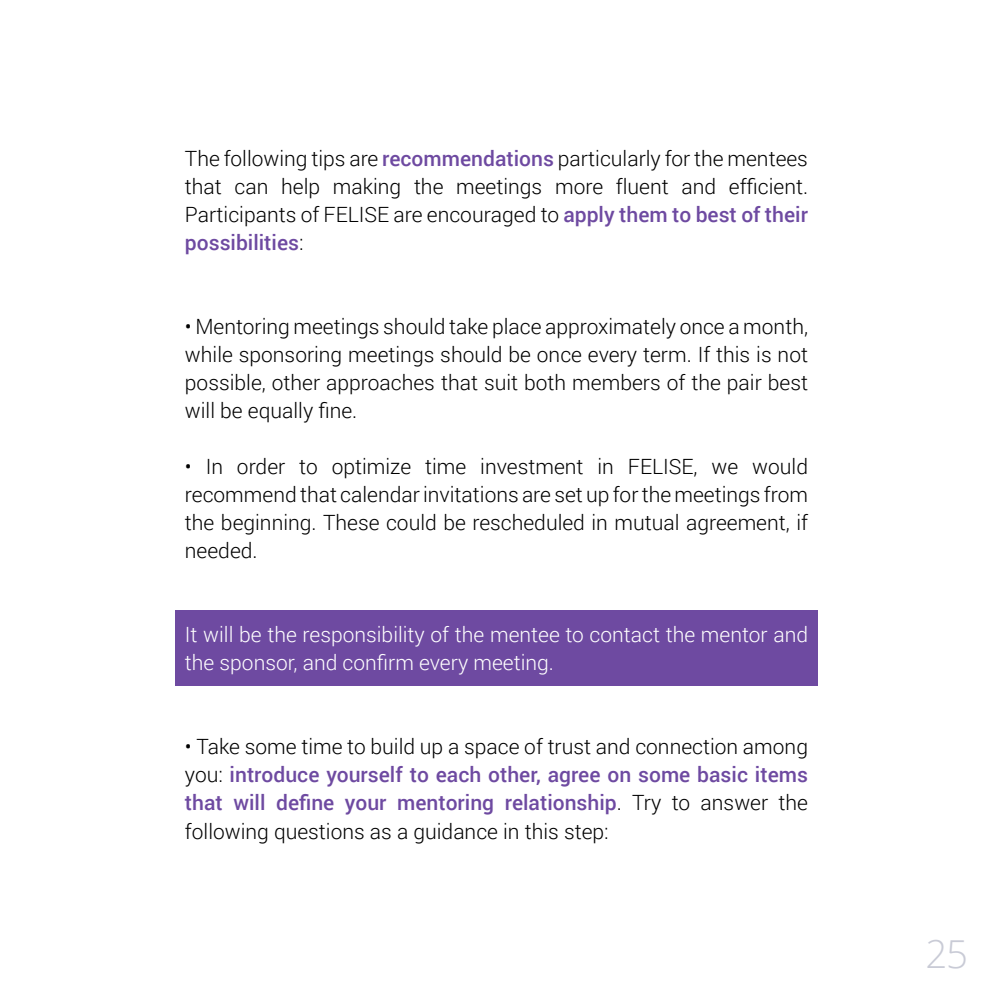
<style>
.page{position:relative;width:993px;height:993px;background:#fff}
.page>*{position:absolute;margin:0;border:0;box-sizing:border-box;transform-origin:0 0}
.t1{font:300 38.5px "Open Sans";color:#c9cbd6}
.t2{font:300 21px/28px "Roboto";color:#000;text-align:justify}
.t3{font:300 21px/28px "Roboto";color:#fff}
.s1{font-weight:500;color:#6e4aa1}
</style>
<div class="page">
<div style="left:175px;top:610px;width:642px;height:75px;background:#6e4aa1"></div>
<p class="t2" style="left:185px;top:144px;width:624px">The following tips are <span class="s1">recommendations</span> particularly for the mentees that can help making the meetings more fluent and efficient.<br>Participants of FELISE are encouraged to <span class="s1">apply them to best of their possibilities</span>:</p>
<p class="t2" style="left:185px;top:312px;width:624px">• Mentoring meetings should take place approximately once a month, while sponsoring meetings should be once every term. If this is not possible, other approaches that suit both members of the pair best will be equally fine.</p>
<p class="t2" style="left:185px;top:452px;width:624px">• In order to optimize time investment in FELISE, we would recommend that calendar invitations are set up for the meetings from the beginning. These could be rescheduled in mutual agreement, if needed.</p>
<p class="t3" style="left:185px;top:620px;width:624px">It will be the responsibility of the mentee to contact the mentor and the sponsor, and confirm every meeting.</p>
<p class="t2" style="left:185px;top:732px;width:624px">• Take some time to build up a space of trust and connection among you: <span class="s1">introduce yourself to each other, agree on some basic items that will define your mentoring relationship</span>. Try to answer the following questions as a guidance in this step:</p>
<h1 class="t1" style="left:925px;top:927px;width:44px">25</h1>
</div>
